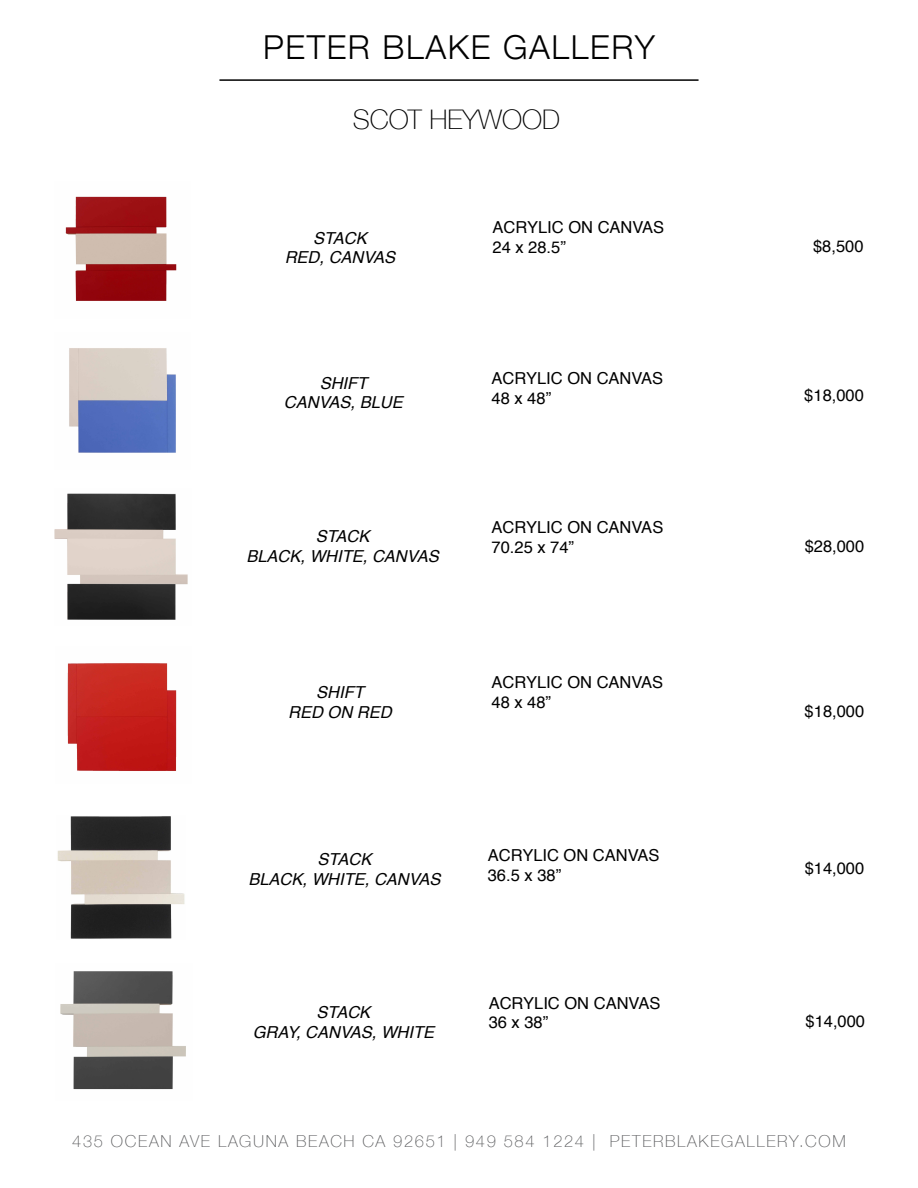
<style>
.page{position:relative;width:918px;height:1188px;background:#fff}
.page>*{position:absolute;margin:0;border:0;box-sizing:border-box;transform-origin:0 0}
.t1{font:300 33px "Helvetica Neue";letter-spacing:.05em;color:#000}
.t2{font:100 27px "Helvetica Neue";color:#000}
.t3{font:16.5px/19.8px "Helvetica";color:#000}
.t4{font:italic 16.5px/19.8px "Helvetica";color:#000;text-align:center}
.t5{font:100 16.5px "Helvetica Neue";letter-spacing:.1em;color:#5a5b5d}
</style>
<div class="page">
<hr style="left:219px;top:79px;width:480px;height:2px;background:#000">
<img style="left:60px;top:971px;width:126px;height:119px">
<img style="left:65px;top:196px;width:112px;height:105px">
<img style="left:69px;top:348px;width:107px;height:105px">
<img style="left:67px;top:663px;width:110px;height:108px">
<img style="left:57px;top:816px;width:128px;height:123px">
<img style="left:54px;top:493px;width:134px;height:127px">
<h1 class="t1" style="left:263px;top:21px;width:393px">PETER BLAKE GALLERY</h1>
<h2 class="t2" style="left:353px;top:99px;width:209px">SCOT HEYWOOD</h2>
<p class="t4" style="left:285px;top:228px;width:112px">STACK<br>RED, CANVAS</p>
<p class="t3" style="left:493px;top:218px;width:173px">ACRYLIC ON CANVAS<br>24 x 28.5”</p>
<p class="t4" style="left:284px;top:373px;width:120px">SHIFT<br>CANVAS, BLUE</p>
<p class="t3" style="left:492px;top:369px;width:173px">ACRYLIC ON CANVAS<br>48 x 48”</p>
<p class="t3" style="left:813px;top:237px;width:52px">$8,500</p>
<p class="t3" style="left:804px;top:386px;width:61px">$18,000</p>
<p class="t3" style="left:492px;top:518px;width:173px">ACRYLIC ON CANVAS<br>70.25 x 74”</p>
<p class="t4" style="left:246px;top:527px;width:194px">STACK<br>BLACK, WHITE, CANVAS</p>
<p class="t3" style="left:805px;top:536px;width:61px">$28,000</p>
<p class="t4" style="left:288px;top:683px;width:105px">SHIFT<br>RED ON RED</p>
<p class="t3" style="left:492px;top:673px;width:173px">ACRYLIC ON CANVAS<br>48 x 48”</p>
<p class="t3" style="left:805px;top:702px;width:61px">$18,000</p>
<p class="t3" style="left:488px;top:846px;width:173px">ACRYLIC ON CANVAS<br>36.5 x 38”</p>
<p class="t4" style="left:248px;top:850px;width:194px">STACK<br>BLACK, WHITE, CANVAS</p>
<p class="t3" style="left:805px;top:859px;width:61px">$14,000</p>
<p class="t3" style="left:489px;top:993px;width:173px">ACRYLIC ON CANVAS<br>36 x 38”</p>
<p class="t4" style="left:253px;top:1002px;width:183px">STACK<br>GRAY, CANVAS, WHITE</p>
<p class="t3" style="left:806px;top:1012px;width:61px">$14,000</p>
<p class="t5" style="left:72px;top:1129px;width:775px">435 OCEAN AVE LAGUNA BEACH CA 92651 | 949 584 1224 | PETERBLAKEGALLERY.COM</p>
</div>
